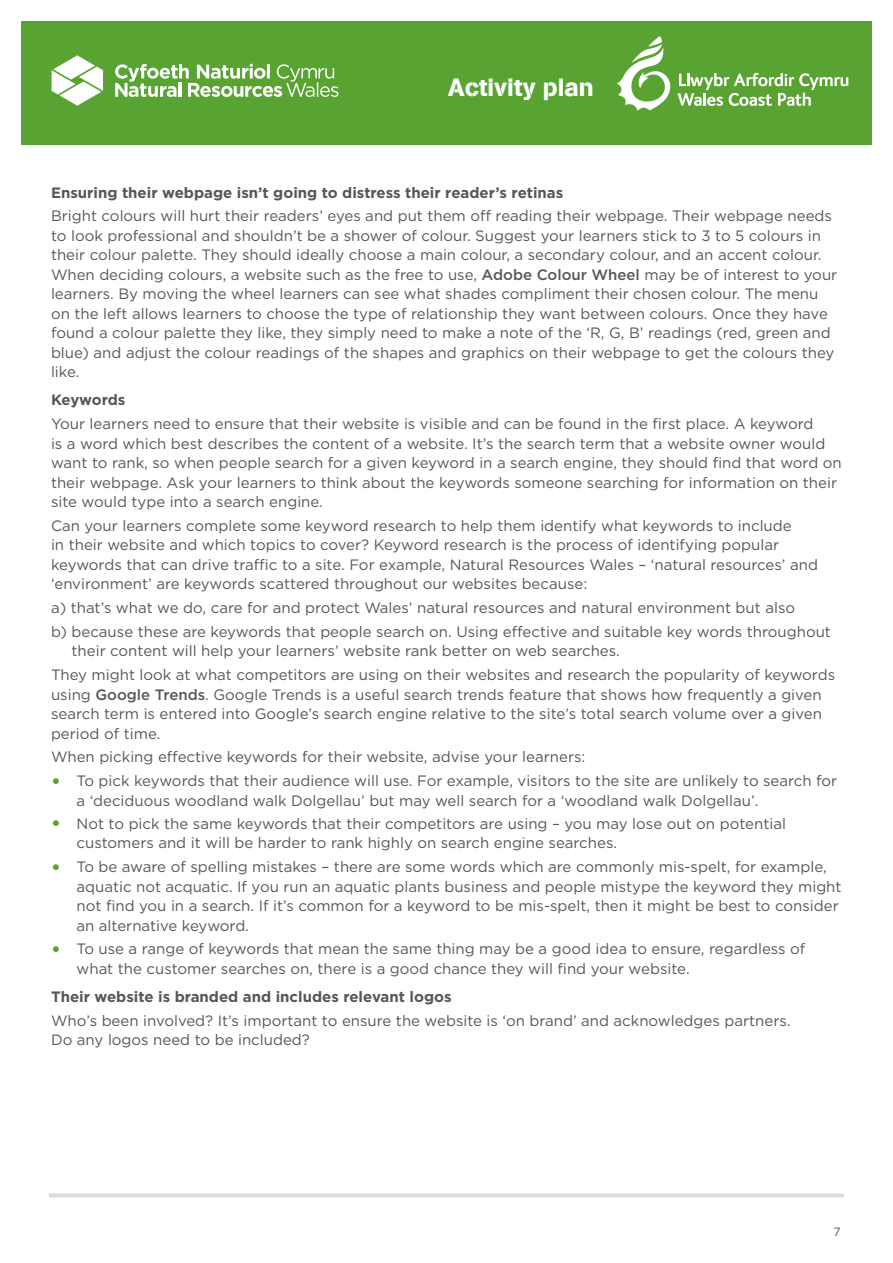
<style>
.page{position:relative;width:893px;height:1263px;background:#fff}
.page>*{position:absolute;margin:0;border:0;box-sizing:border-box;transform-origin:0 0}
.t1{font:24.75px "AG Book Stencil";color:#fff}
.t2{font:15px/19.5px "Gotham";color:#575756}
.t3{font:700 15px "Gotham";color:#575756}
.t4{font:12px "Gotham";color:#575756}
.s1{font-weight:500}
.s2{font-weight:700;font-size:19.5px;color:#58a332}
</style>
<div class="page">
<svg style="left:49px;top:1193px;width:795px;height:4px;fill:#dadada"></svg>
<div style="left:21px;top:21px;width:851px;height:124px;background:#58a332"></div>
<svg style="left:52px;top:55px;width:51px;height:51px"></svg>
<svg style="left:115px;top:64px;width:223px;height:33px"></svg>
<svg style="left:617px;top:36px;width:231px;height:75px"></svg>
<h1 class="t1" style="left:448px;top:72px;width:147px">Activity plan</h1>
<p class="t3" style="left:51px;top:182px;width:514px">Ensuring their webpage isn’t going to distress their reader’s retinas</p>
<p class="t2" style="left:51px;top:206px;width:788px">Bright colours will hurt their readers’ eyes and put them off reading their webpage. Their webpage needs to look professional and shouldn’t be a shower of colour. Suggest your learners stick to 3 to 5 colours in their colour palette. They should ideally choose a main colour, a secondary colour, and an accent colour.<br>When deciding colours, a website such as the free to use, <span class="s1">Adobe Colour Wheel</span> may be of interest to your learners. By moving the wheel learners can see what shades compliment their chosen colour. The menu on the left allows learners to choose the type of relationship they want between colours. Once they have found a colour palette they like, they simply need to make a note of the ‘R, G, B’ readings (red, green and blue) and adjust the colour readings of the shapes and graphics on their webpage to get the colours they like.</p>
<p class="t3" style="left:51px;top:390px;width:76px">Keywords</p>
<p class="t2" style="left:51px;top:414px;width:792px">Your learners need to ensure that their website is visible and can be found in the first place. A keyword<br>is a word which best describes the content of a website. It’s the search term that a website owner would want to rank, so when people search for a given keyword in a search engine, they should find that word on their webpage. Ask your learners to think about the keywords someone searching for information on their site would type into a search engine.</p>
<p class="t2" style="left:51px;top:516px;width:768px">Can your learners complete some keyword research to help them identify what keywords to include<br>in their website and which topics to cover? Keyword research is the process of identifying popular keywords that can drive traffic to a site. For example, Natural Resources Wales – ‘natural resources’ and ‘environment’ are keywords scattered throughout our websites because:</p>
<p class="t2" style="left:51px;top:596px;width:781px;line-height:23.7px">a) that’s what we do, care for and protect Wales’ natural resources and natural environment but also<br>b) because these are keywords that people search on. Using effective and suitable key words throughout</p>
<p class="t2" style="left:51px;top:639px;width:786px;line-height:23.7px;text-indent:21px">their content will help your learners’ website rank better on web searches.<br>They might look at what competitors are using on their websites and research the popularity of keywords</p>
<p class="t2" style="left:51px;top:684px;width:772px;text-align:justify">using <span class="s1">Google Trends</span>. Google Trends is a useful search trends feature that shows how frequently a given search term is entered into Google’s search engine relative to the site’s total search volume over a given period of time.</p>
<p class="t2" style="left:51px;top:747px;width:536px">When picking effective keywords for their website, advise your learners:</p>
<p class="t2" style="left:77px;top:771px;width:762px;text-indent:-26px"><span class="s2">•</span> To pick keywords that their audience will use. For example, visitors to the site are unlikely to search for a ‘deciduous woodland walk Dolgellau’ but may well search for a ‘woodland walk Dolgellau’.</p>
<p class="t2" style="left:77px;top:813px;width:711px;text-indent:-26px"><span class="s2">•</span> Not to pick the same keywords that their competitors are using – you may lose out on potential customers and it will be harder to rank highly on search engine searches.</p>
<p class="t2" style="left:77px;top:857px;width:766px;text-indent:-26px"><span class="s2">•</span> To be aware of spelling mistakes – there are some words which are commonly mis-spelt, for example, aquatic not acquatic. If you run an aquatic plants business and people mistype the keyword they might not find you in a search. If it’s common for a keyword to be mis-spelt, then it might be best to consider an alternative keyword.</p>
<p class="t2" style="left:77px;top:939px;width:730px;text-indent:-26px"><span class="s2">•</span> To use a range of keywords that mean the same thing may be a good idea to ensure, regardless of what the customer searches on, there is a good chance they will find your website.</p>
<p class="t3" style="left:51px;top:986px;width:402px">Their website is branded and includes relevant logos</p>
<p class="t2" style="left:51px;top:1010px;width:741px">Who’s been involved? It’s important to ensure the website is ‘on brand’ and acknowledges partners.<br>Do any logos need to be included?</p>
<p class="t4" style="left:833px;top:1224px;width:9px">7</p>
</div>
